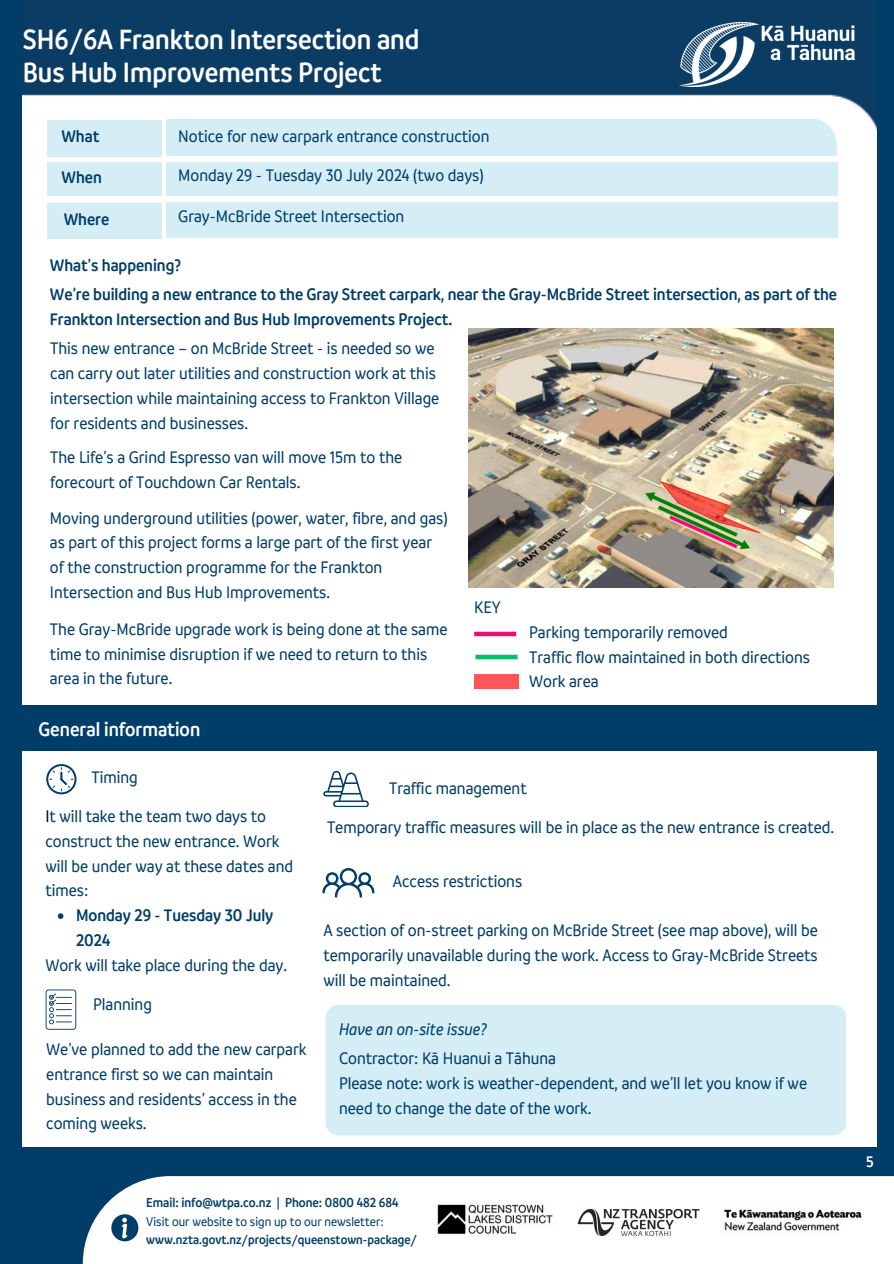
<style>
.page{position:relative;width:894px;height:1264px;background:#fff}
.page>*{position:absolute;margin:0;border:0;box-sizing:border-box;transform-origin:0 0}
.t1{font:600 condensed 30px/33.5px "Branding SF";color:#fff}
.t2{font:600 condensed 21px "Branding SF";color:#fff}
.t3{font:500 condensed 18px/24.8px "Branding SF";color:#003d68}
.t4{font:600 condensed 18px/24.8px "Branding SF";color:#003d68}
.t5{font:italic 500 condensed 18px "Branding SF";color:#003d68}
.t6{font:600 condensed 16.5px "Branding SF";color:#fff}
.t7{font:600 condensed 13.95px "Branding SF";color:#003d68}
.t8{font:600 condensed 13.65px/18px "Branding SF";color:#003d68}
.s1{color:#000}
.s2{font-weight:500}
</style>
<div class="page">
<img style="left:22px;top:0;width:854px;height:1073px">
<div style="left:0;top:1146px;width:887px;height:117px;background:#003d68"></div>
<div style="left:166px;top:120px;width:670px;height:36px;background:#d5eef6"></div>
<div style="left:166px;top:162px;width:671px;height:34px;background:#d5eef6"></div>
<div style="left:47px;top:162px;width:115px;height:34px;background:#d5eef6"></div>
<div style="left:47px;top:120px;width:115px;height:37px;background:#d5eef6"></div>
<div style="left:47px;top:203px;width:115px;height:35px;background:#d5eef6"></div>
<div style="left:166px;top:202px;width:671px;height:36px;background:#d5eef6"></div>
<div style="left:325px;top:1004px;width:520px;height:131px;background:#d5eef6;border-radius:13px"></div>
<svg style="left:46px;top:764px;width:30px;height:30px"></svg>
<svg style="left:46px;top:989px;width:30px;height:40px"></svg>
<div style="left:0;top:704px;width:893px;height:46px;background:#003d68"></div>
<div style="left:0;top:0;width:22px;height:1253px;background:#003d68"></div>
<svg style="left:323px;top:770px;width:45px;height:36px"></svg>
<div style="left:876px;top:0;width:17px;height:1184px;background:#003d68"></div>
<div style="left:83px;top:1176px;width:810px;height:87px;background:#fff"></div>
<img style="left:437px;top:1204px;width:116px;height:30px">
<img style="left:724px;top:1209px;width:138px;height:22px">
<img style="left:577px;top:1208px;width:123px;height:28px">
<svg style="left:111px;top:1214px;width:27px;height:27px"></svg>
<img style="left:468px;top:328px;width:365px;height:259px">
<svg style="left:322px;top:868px;width:52px;height:29px"></svg>
<div style="left:474px;top:631px;width:42px;height:5px;background:#e70f74"></div>
<div style="left:475px;top:654px;width:42px;height:5px;background:#00bf63"></div>
<div style="left:474px;top:674px;width:44px;height:14px;background:#ff5757"></div>
<img style="left:679px;top:22px;width:175px;height:64px">
<svg style="left:58px;top:913px;width:5px;height:5px"></svg>
<h3 class="t1" style="left:23px;top:22px;width:398px">SH6/6A Frankton Intersection and<br>Bus Hub Improvements Project</h3>
<h3 class="t4" style="left:61px;top:123px;width:39px">What</h3>
<p class="t4" style="left:62px;top:165px;width:42px">When</p>
<h3 class="t4" style="left:64px;top:207px;width:47px">Where</h3>
<h3 class="t3" style="left:178px;top:123px;width:313px">Notice for new carpark entrance construction</h3>
<h3 class="t3" style="left:178px;top:163px;width:307px">Monday 29 - Tuesday 30 July 2024 (two days)</h3>
<h3 class="t3" style="left:178px;top:204px;width:227px">Gray-McBride Street Intersection</h3>
<h3 class="t4" style="left:50px;top:252px;width:132px">What’s happening?</h3>
<h3 class="t4" style="left:50px;top:282px;width:788px">We’re building a new entrance to the Gray Street carpark, near the Gray-McBride Street intersection, as part of the<br>Frankton Intersection and Bus Hub Improvements Project.</h3>
<h3 class="t3" style="left:50px;top:336px;width:390px">This new entrance – on McBride Street - is needed so we can carry out later utilities and construction work at this intersection while maintaining access to Frankton Village for residents and businesses.</h3>
<h3 class="t3" style="left:50px;top:445px;width:353px">The Life’s a Grind Espresso van will move 15m to the forecourt of Touchdown Car Rentals.</h3>
<p class="t3" style="left:50px;top:505px;width:399px">Moving underground utilities (power, water, fibre, and gas) as part of this project forms a large part of the first year of the construction programme for the Frankton Intersection and Bus Hub Improvements.</p>
<h3 class="t3" style="left:50px;top:616px;width:399px">The Gray-McBride upgrade work is being done at the same time to minimise disruption if we need to return to this area in the future.</h3>
<p class="t2" style="left:39px;top:716px;width:163px">General information</p>
<p class="t3" style="left:474px;top:594px;width:28px">KEY</p>
<p class="t3" style="left:529px;top:619px;width:282px">Parking temporarily removed<br>Traffic flow maintained in both directions<br>Work area</p>
<h2 class="t3" style="left:91px;top:764px;width:48px">Timing</h2>
<h3 class="t3" style="left:45px;top:803px;width:249px"><span class="s1">I</span>t will take the team two days to construct the new entrance. Work will be under way at these dates and times:</h3>
<h3 class="t4" style="left:76px;top:902px;width:199px">Monday 29 - Tuesday 30 July<br>2024</h3>
<h3 class="t3" style="left:45px;top:952px;width:243px">Work will take place during the day.</h3>
<p class="t3" style="left:93px;top:991px;width:60px">Planning</p>
<h3 class="t3" style="left:46px;top:1036px;width:262px">We’ve planned to add the new carpark entrance first so we can maintain business and residents’ access in the coming weeks.</h3>
<p class="t3" style="left:389px;top:776px;width:139px">Traffic management</p>
<h3 class="t3" style="left:327px;top:814px;width:508px">Temporary traffic measures will be in place as the new entrance is created.</h3>
<h3 class="t3" style="left:392px;top:868px;width:131px">Access restrictions</h3>
<h3 class="t3" style="left:323px;top:918px;width:496px;text-align:justify">A section of on-street parking on McBride Street (see map above), will be temporarily unavailable during the work. Access to Gray-McBride Streets will be maintained.</h3>
<h3 class="t5" style="left:339px;top:1018px;width:149px">Have an on-site issue?</h3>
<p class="t3" style="left:339px;top:1045px;width:469px">Contractor: Kā Huanui a Tāhuna<br>Please note: work is weather-dependent, and we’ll let you know if we need to change the date of the work.</p>
<h3 class="t7" style="left:146px;top:1193px;width:254px">Email: info@wtpa.co.nz | Phone: 0800 482 684</h3>
<h3 class="t8" style="left:146px;top:1211px;width:272px"><span class="s2">Visit our website to sign up to our newsletter: </span>www.nzta.govt.nz/projects/queenstown-package/</h3>
<p class="t6" style="left:865px;top:1150px;width:9px">5</p>
</div>
